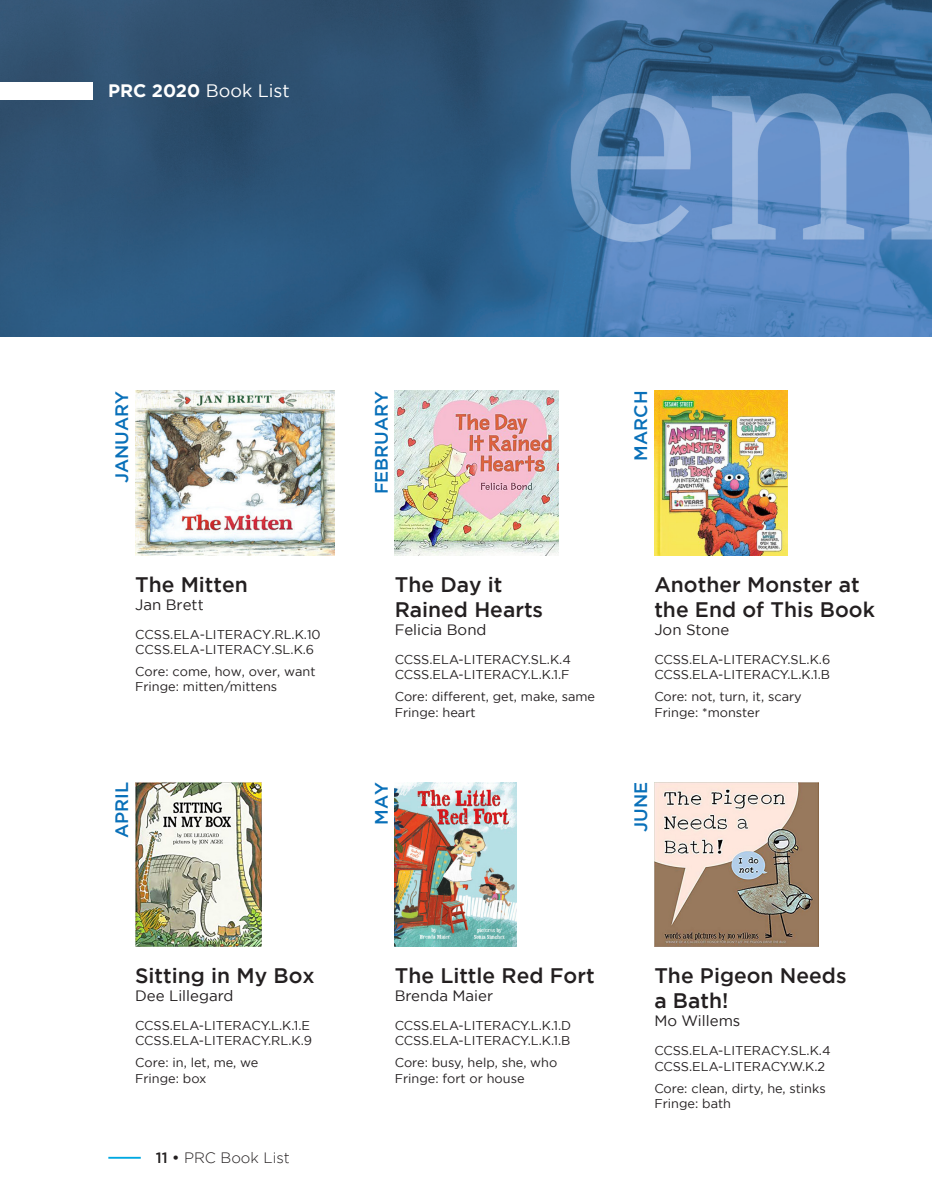
<style>
.page{position:relative;width:932px;height:1202px;background:#fff}
.page>*{position:absolute;margin:0;border:0;box-sizing:border-box;transform-origin:0 0}
.t1{font:500 21px/25.2px "Gotham";color:#231f20}
.t2{font:500 18px "Gotham";color:#0970b9}
.t3{font:18px "Gotham";color:#fff}
.t4{font:15px "Gotham";color:#231f20}
.t5{font:300 15px "Gotham";color:#231f20}
.t6{font:12.75px "Gotham";color:#231f20}
.s1{font-weight:700}
.s2{font-weight:500}
</style>
<div class="page">
<img style="left:0;top:0;width:932px;height:336px">
<hr style="left:108px;top:1156px;width:33px;height:2px;background:#00a8e1">
<img style="left:135px;top:391px;width:200px;height:164px">
<img style="left:135px;top:782px;width:127px;height:164px">
<img style="left:394px;top:391px;width:164px;height:164px">
<img style="left:394px;top:782px;width:123px;height:164px">
<img style="left:654px;top:391px;width:133px;height:164px">
<img style="left:654px;top:782px;width:164px;height:164px">
<div style="left:0;top:82px;width:93px;height:17px;background:#fff"></div>
<p class="t3" style="left:108px;top:79px;width:183px"><span class="s1">PRC 2020</span> Book List</p>
<p class="t2" style="left:112px;top:483px;width:94px;rotate:-90deg">JANUARY</p>
<p class="t1" style="left:135px;top:571px;width:114px">The Mitten</p>
<p class="t4" style="left:135px;top:595px;width:70px">Jan Brett</p>
<p class="t6" style="left:135px;top:626px;width:187px">CCSS.ELA-LITERACY.RL.K.10</p>
<p class="t6" style="left:135px;top:641px;width:181px">CCSS.ELA-LITERACY.SL.K.6</p>
<p class="t6" style="left:135px;top:663px;width:182px">Core: come, how, over, want</p>
<p class="t6" style="left:135px;top:678px;width:144px">Fringe: mitten/mittens</p>
<p class="t2" style="left:112px;top:838px;width:58px;rotate:-90deg">APRIL</p>
<p class="t1" style="left:135px;top:962px;width:181px">Sitting in My Box</p>
<p class="t4" style="left:135px;top:986px;width:100px">Dee Lillegard</p>
<p class="t6" style="left:135px;top:1017px;width:177px">CCSS.ELA-LITERACY.L.K.1.E</p>
<p class="t6" style="left:135px;top:1032px;width:178px">CCSS.ELA-LITERACY.RL.K.9</p>
<p class="t6" style="left:135px;top:1054px;width:125px">Core: in, let, me, we</p>
<p class="t6" style="left:135px;top:1070px;width:73px">Fringe: box</p>
<p class="t5" style="left:156px;top:1149px;width:136px"><span class="s2">11 •</span> PRC Book List</p>
<p class="t2" style="left:371px;top:494px;width:105px;rotate:-90deg">FEBRUARY</p>
<p class="t1" style="left:395px;top:571px;width:109px">The Day it</p>
<p class="t1" style="left:395px;top:596px;width:150px">Rained Hearts</p>
<p class="t4" style="left:395px;top:620px;width:93px">Felicia Bond</p>
<p class="t6" style="left:395px;top:651px;width:178px">CCSS.ELA-LITERACY.SL.K.4</p>
<p class="t6" style="left:395px;top:666px;width:176px">CCSS.ELA-LITERACY.L.K.1.F</p>
<p class="t6" style="left:395px;top:688px;width:202px">Core: different, get, make, same</p>
<p class="t6" style="left:395px;top:704px;width:82px">Fringe: heart</p>
<p class="t2" style="left:371px;top:824px;width:44px;rotate:-90deg">MAY</p>
<p class="t2" style="left:630px;top:460px;width:71px;rotate:-90deg">MARCH</p>
<p class="t1" style="left:654px;top:571px;width:222px">Another Monster at the End of This Book</p>
<p class="t4" style="left:654px;top:620px;width:76px">Jon Stone</p>
<p class="t6" style="left:654px;top:651px;width:177px">CCSS.ELA-LITERACY.SL.K.6</p>
<p class="t6" style="left:654px;top:666px;width:177px">CCSS.ELA-LITERACY.L.K.1.B</p>
<p class="t6" style="left:654px;top:688px;width:149px">Core: not, turn, it, scary</p>
<p class="t6" style="left:654px;top:704px;width:107px">Fringe: *monster</p>
<p class="t2" style="left:630px;top:832px;width:51px;rotate:-90deg">JUNE</p>
<p class="t1" style="left:395px;top:962px;width:201px">The Little Red Fort</p>
<p class="t4" style="left:395px;top:986px;width:100px">Brenda Maier</p>
<p class="t6" style="left:395px;top:1017px;width:178px">CCSS.ELA-LITERACY.L.K.1.D</p>
<p class="t6" style="left:395px;top:1032px;width:177px">CCSS.ELA-LITERACY.L.K.1.B</p>
<p class="t6" style="left:395px;top:1054px;width:164px">Core: busy, help, she, who</p>
<p class="t6" style="left:395px;top:1070px;width:131px">Fringe: fort or house</p>
<p class="t1" style="left:654px;top:962px;width:194px">The Pigeon Needs</p>
<p class="t1" style="left:654px;top:987px;width:76px">a Bath!</p>
<p class="t4" style="left:654px;top:1011px;width:88px">Mo Willems</p>
<p class="t6" style="left:654px;top:1042px;width:178px">CCSS.ELA-LITERACY.SL.K.4</p>
<p class="t6" style="left:654px;top:1057px;width:172px">CCSS.ELA-LITERACY.W.K.2</p>
<p class="t6" style="left:654px;top:1079px;width:173px">Core: clean, dirty, he, stinks</p>
<p class="t6" style="left:654px;top:1095px;width:78px">Fringe: bath</p>
</div>
